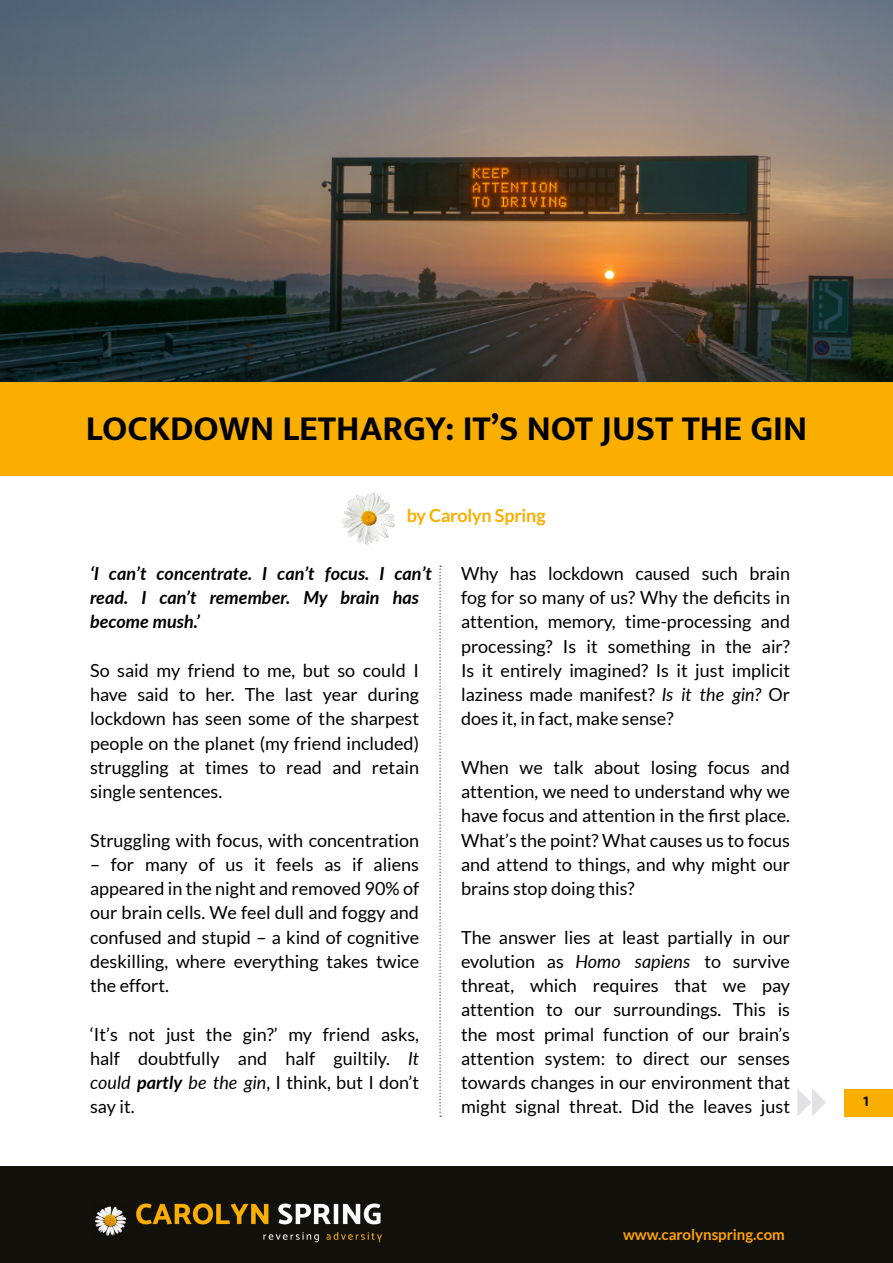
<style>
.page{position:relative;width:893px;height:1263px;background:#fff}
.page>*{position:absolute;margin:0;border:0;box-sizing:border-box;transform-origin:0 0}
.t1{font:700 36px "Mukta";color:#000}
.t2{font:18px/24.3px "Lato";color:#000;text-align:justify}
.t3{font:italic 700 18px/24.3px "Lato";color:#000}
.t4{font:700 18px "Lato";letter-spacing:-.01em;color:#f9ae00}
.t5{font:700 15px "Lato";color:#ffa300}
.t6{font:700 15px "Mukta";color:#000}
.s1{font-style:italic}
.s2{font-weight:700;font-style:italic}
</style>
<div class="page">
<div style="left:0;top:1166px;width:893px;height:97px;background:#13110c"></div>
<div style="left:844px;top:1089px;width:49px;height:27px;background:#f9ae00"></div>
<img style="left:0;top:0;width:893px;height:382px">
<div style="left:0;top:382px;width:893px;height:93px;background:#f9ae00"></div>
<svg style="left:439px;top:565px;width:2px;height:552px"></svg>
<img style="left:342px;top:492px;width:53px;height:54px">
<svg style="left:797px;top:1089px;width:29px;height:27px"></svg>
<img style="left:95px;top:1203px;width:287px;height:40px">
<h1 class="t1" style="left:86px;top:407px;width:723px">LOCKDOWN LETHARGY: IT’S NOT JUST THE GIN</h1>
<p class="t4" style="left:407px;top:505px;width:140px">by Carolyn Spring</p>
<p class="t3" style="left:90px;top:562px;width:343px">‘I can’t concentrate. I can’t focus. I can’t read. I can’t remember. My brain has become mush.’</p>
<p class="t2" style="left:90px;top:658px;width:330px">So said my friend to me, but so could I have said to her. The last year during lockdown has seen some of the sharpest people on the planet (my friend included) struggling at times to read and retain single sentences.</p>
<p class="t2" style="left:90px;top:828px;width:330px">Struggling with focus, with concentration</p>
<p class="t2" style="left:90px;top:852px;width:330px">– for many of us it feels as if aliens appeared in the night and removed 90% of our brain cells. We feel dull and foggy and confused and stupid – a kind of cognitive deskilling, where everything takes twice the effort.</p>
<p class="t2" style="left:90px;top:1022px;width:331px">‘It’s not just the gin?’ my friend asks, half doubtfully and half guiltily. <span class="s1">It could</span> <span class="s2">partly</span> <span class="s1">be the gin</span>, I think, but I don’t say it.</p>
<p class="t2" style="left:461px;top:561px;width:330px">Why has lockdown caused such brain fog for so many of us? Why the deficits in attention, memory, time-processing and processing? Is it something in the air?<br>Is it entirely imagined? Is it just implicit laziness made manifest? <span class="s1">Is it the gin?</span> Or does it, in fact, make sense?</p>
<p class="t2" style="left:461px;top:755px;width:330px">When we talk about losing focus and attention, we need to understand why we have focus and attention in the first place.<br>What’s the point? What causes us to focus and attend to things, and why might our brains stop doing this?</p>
<p class="t2" style="left:461px;top:925px;width:330px">The answer lies at least partially in our evolution as <span class="s1">Homo sapiens</span> to survive threat, which requires that we pay attention to our surroundings. This is the most primal function of our brain’s attention system: to direct our senses towards changes in our environment that might signal threat. Did the leaves just</p>
<p class="t5" style="left:623px;top:1226px;width:163px">www.carolynspring.com</p>
<p class="t6" style="left:863px;top:1092px;width:8px">1</p>
</div>
